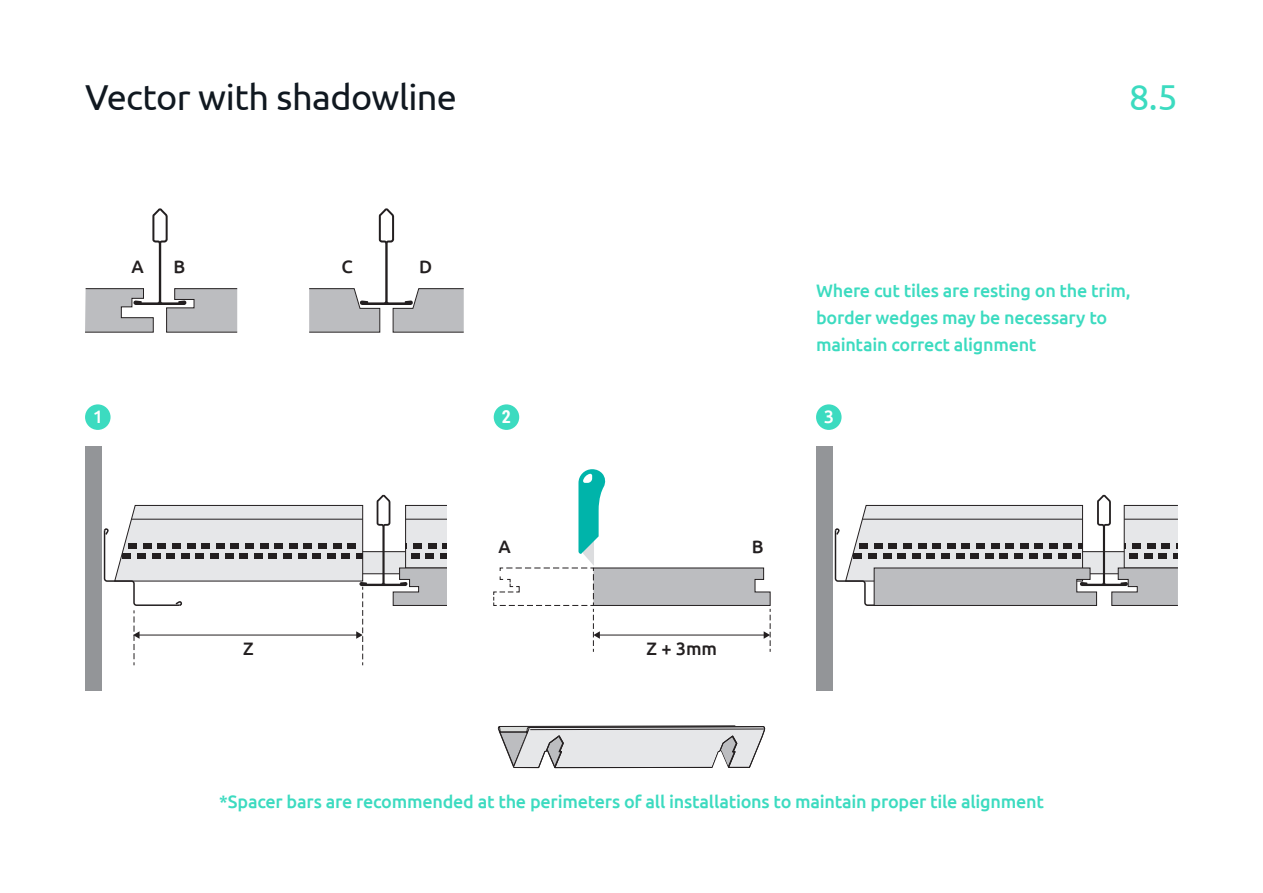
<style>
.page{position:relative;width:1263px;height:893px;background:#fff}
.page>*{position:absolute;margin:0;border:0;box-sizing:border-box;transform-origin:0 0}
.t1{font:36px "Ubuntu";letter-spacing:-.015em;color:#101820}
.t2{font:36px "Ubuntu";color:#3cdbc0}
.t3{font:500 18px "Ubuntu";letter-spacing:-.015em;color:#3cdbc0}
.t4{font:500 18px "Ubuntu";color:#231f20}
.t5{font:500 18px "Ubuntu";color:#fff}
.t6{font:700 18px "Roboto Condensed";color:#fff}
</style>
<div class="page">
<svg style="left:309px;top:208px;width:155px;height:125px"></svg>
<svg style="left:85px;top:208px;width:153px;height:125px"></svg>
<div style="left:85px;top:447px;width:17px;height:244px;background:#939598"></div>
<div style="left:816px;top:447px;width:17px;height:244px;background:#939598"></div>
<svg style="left:493px;top:469px;width:278px;height:183px"></svg>
<svg style="left:103px;top:495px;width:344px;height:170px"></svg>
<svg style="left:834px;top:495px;width:344px;height:111px"></svg>
<div style="left:85px;top:404px;width:26px;height:26px;background:#3cdbc0;border-radius:50%"></div>
<div style="left:816px;top:404px;width:25px;height:26px;background:#3cdbc0;border-radius:50%"></div>
<div style="left:494px;top:404px;width:25px;height:26px;background:#3cdbc0;border-radius:50%"></div>
<svg style="left:497px;top:725px;width:268px;height:44px;background:#ceced0"></svg>
<p class="t1" style="left:85px;top:75px;width:374px">Vector with shadowline</p>
<p class="t2" style="left:1129px;top:75px;width:50px">8.5</p>
<p class="t4" style="left:131px;top:255px;width:14px">A</p>
<p class="t4" style="left:173px;top:255px;width:13px">B</p>
<p class="t4" style="left:341px;top:255px;width:13px">C</p>
<p class="t4" style="left:419px;top:255px;width:15px">D</p>
<p class="t3" style="left:816px;top:279px;width:316px">Where cut tiles are resting on the trim,</p>
<p class="t3" style="left:816px;top:306px;width:293px">border wedges may be necessary to</p>
<p class="t3" style="left:816px;top:333px;width:222px">maintain correct alignment</p>
<p class="t5" style="left:93px;top:406px;width:12px">1</p>
<p class="t6" style="left:502px;top:404px;width:11px">2</p>
<p class="t5" style="left:824px;top:406px;width:12px">3</p>
<p class="t4" style="left:499px;top:535px;width:14px">A</p>
<p class="t4" style="left:752px;top:535px;width:13px">B</p>
<p class="t4" style="left:243px;top:637px;width:12px">Z</p>
<p class="t4" style="left:647px;top:637px;width:72px">Z + 3mm</p>
<p class="t3" style="left:219px;top:791px;width:826px">*Spacer bars are recommended at the perimeters of all installations to maintain proper tile alignment</p>
</div>
